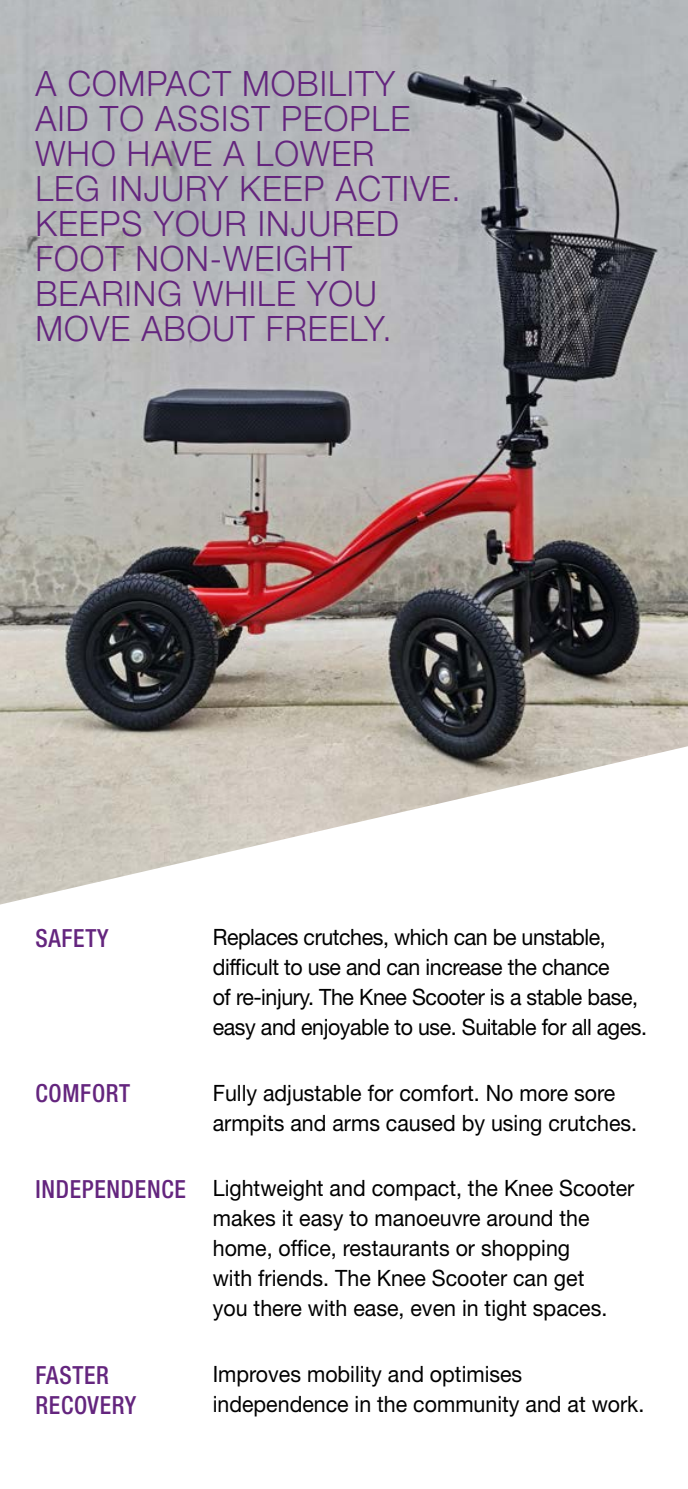
<style>
.page{position:relative;width:688px;height:1489px;background:#fff}
.page>*{position:absolute;margin:0;border:0;box-sizing:border-box;transform-origin:0 0}
.t1{font:300 35px/35px "Helvetica Neue LT Std";letter-spacing:.03em;color:#64257e;scale:.95 1}
.t2{font:500 condensed 25px/30px "Helvetica Neue LT Std";letter-spacing:.03em;color:#64257e;scale:.95 1}
.t3{font:22.5px/30px "Helvetica Neue LT Std";color:#000;scale:.95 1}
.t4{font:22.5px/30px "Helvetica Neue LT Std";letter-spacing:-.02em;color:#000;scale:.95 1}
</style>
<div class="page">
<img style="left:0;top:0;width:687px;height:746px">
<svg style="left:0;top:746px;width:687px;height:159px"></svg>
<h1 class="t1" style="left:35px;top:65px;width:449px">A COMPACT MOBILITY<br>AID TO ASSIST PEOPLE<br>WHO HAVE A LOWER<br>LEG INJURY KEEP ACTIVE.<br>KEEPS YOUR INJURED<br>FOOT NON-WEIGHT<br>BEARING WHILE YOU<br>MOVE ABOUT FREELY.</h1>
<p class="t2" style="left:35px;top:922px;width:78px">SAFETY</p>
<p class="t4" style="left:213px;top:921px;width:458px">Replaces crutches, which can be unstable, difficult to use and can increase the chance<br>of re-injury. The Knee Scooter is a stable base, easy and enjoyable to use. Suitable for all ages.</p>
<p class="t2" style="left:35px;top:1078px;width:101px">COMFORT</p>
<p class="t3" style="left:213px;top:1077px;width:448px">Fully adjustable for comfort. No more sore armpits and arms caused by using crutches.</p>
<p class="t2" style="left:35px;top:1173px;width:160px">INDEPENDENCE</p>
<p class="t3" style="left:213px;top:1172px;width:445px">Lightweight and compact, the Knee Scooter makes it easy to manoeuvre around the home, office, restaurants or shopping<br>with friends. The Knee Scooter can get<br>you there with ease, even in tight spaces.</p>
<p class="t2" style="left:35px;top:1359px;width:108px">FASTER<br>RECOVERY</p>
<p class="t3" style="left:213px;top:1358px;width:455px">Improves mobility and optimises independence in the community and at work.</p>
</div>
